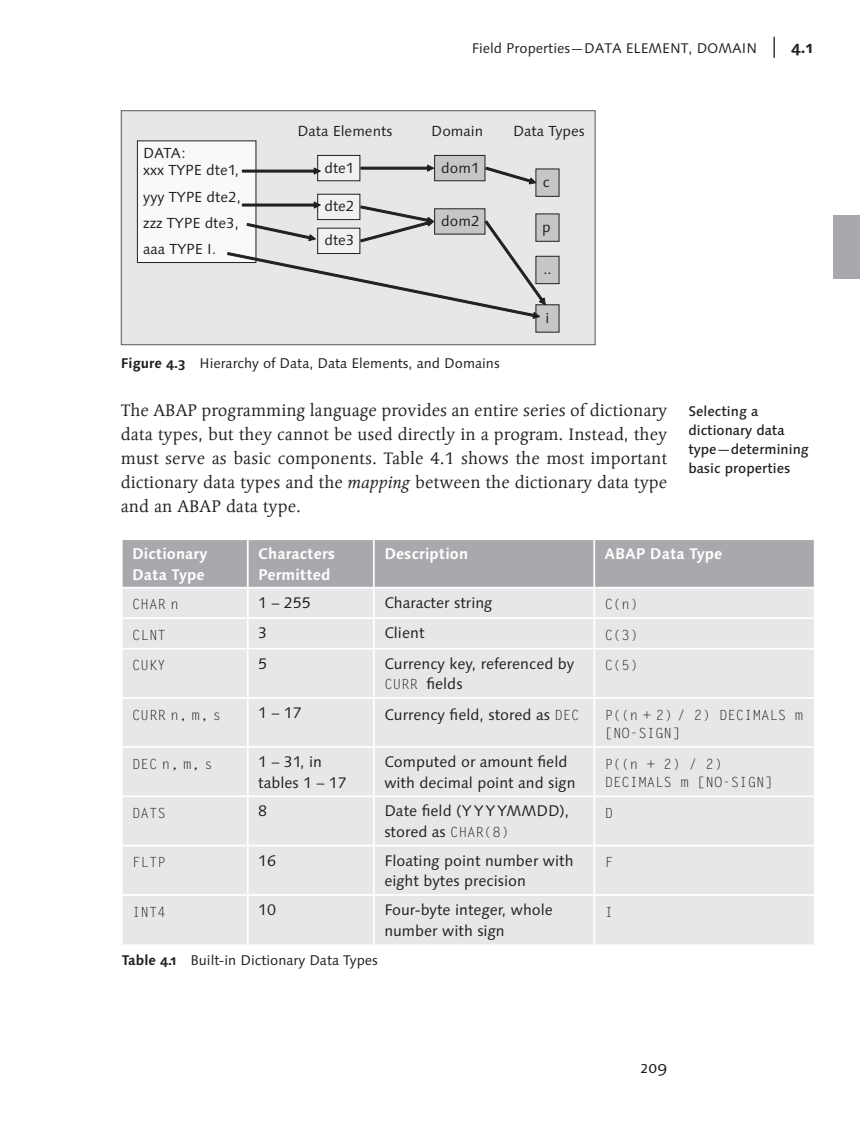
<style>
.page{position:relative;width:860px;height:1124px;background:#fff}
.page>*{position:absolute;margin:0;border:0;box-sizing:border-box;transform-origin:0 0}
.t1{font:16.62px/24px "Linotype Syntax Serif";color:#231f20;text-align:justify}
.t2{font:16.62px "Linotype Syntax Os F";color:#231f20}
.t3{font:700 16.62px "Linotype Syntax Os F";color:#231f20}
.t4{font:15.4px/20.7px "Linotype Syntax";color:#231f20}
.t5{font:700 15.4px/20.7px "Linotype Syntax";letter-spacing:.005em;color:#fff}
.t6{font:14.53px/26.2px "Linotype Syntax";color:#231f20}
.t7{font:14px "Linotype Syntax";color:#231f20}
.t8{font:14px/18.4px "Letter Gothic LT";color:#231f20}
.t9{font:500 14px/19.2px "Linotype Syntax";color:#231f20}
.s1{font-family:"Linotype Syntax Os F";font-weight:700}
.s2{font-style:italic;font-size:16.1px}
.s3{font-family:"Letter Gothic LT";font-size:14px}
</style>
<div class="page">
<svg style="left:773px;top:37px;width:1px;height:21px"></svg>
<div style="left:833px;top:215px;width:26px;height:63px;background:#a8a9ad"></div>
<div style="left:121px;top:111px;width:474px;height:234px;background:#e6e7e9"></div>
<div style="left:121px;top:110px;width:474px;height:235px;border:1px solid #57585a"></div>
<div style="left:535px;top:168px;width:24px;height:29px;background:#c5c6c8"></div>
<div style="left:535px;top:213px;width:24px;height:29px;background:#c5c6c8"></div>
<div style="left:535px;top:256px;width:24px;height:28px;background:#c5c6c8;border:1px solid #231f20"></div>
<div style="left:535px;top:304px;width:24px;height:28px;background:#c5c6c8"></div>
<div style="left:137px;top:140px;width:119px;height:123px;background:#f9f9f9;border:1px solid #231f20"></div>
<div style="left:317px;top:155px;width:43px;height:26px;background:#f0f1f2;border:1px solid #231f20"></div>
<div style="left:317px;top:194px;width:43px;height:26px;background:#f0f1f2;border:1px solid #231f20"></div>
<div style="left:434px;top:155px;width:51px;height:26px;background:#c5c6c8;border:1px solid #231f20"></div>
<svg style="left:361px;top:165px;width:72px;height:6px"></svg>
<svg style="left:485px;top:167px;width:51px;height:17px"></svg>
<svg style="left:242px;top:168px;width:78px;height:6px"></svg>
<svg style="left:227px;top:202px;width:318px;height:116px"></svg>
<div style="left:122px;top:649px;width:691px;height:295px;background:#e6e7e9"></div>
<hr style="left:247px;top:649px;width:1px;height:48px;background:#fff">
<hr style="left:373px;top:649px;width:1px;height:48px;background:#fff">
<hr style="left:593px;top:649px;width:2px;height:48px;background:#fff">
<hr style="left:121px;top:697px;width:127px;height:2px;background:#fff">
<hr style="left:248px;top:697px;width:126px;height:2px;background:#fff">
<hr style="left:247px;top:699px;width:1px;height:47px;background:#fff">
<hr style="left:374px;top:697px;width:220px;height:2px;background:#fff">
<hr style="left:373px;top:699px;width:1px;height:47px;background:#fff">
<hr style="left:594px;top:697px;width:221px;height:2px;background:#fff">
<hr style="left:593px;top:699px;width:2px;height:47px;background:#fff">
<hr style="left:121px;top:746px;width:127px;height:1px;background:#fff">
<hr style="left:248px;top:746px;width:126px;height:1px;background:#fff">
<hr style="left:247px;top:747px;width:1px;height:48px;background:#fff">
<hr style="left:374px;top:746px;width:220px;height:1px;background:#fff">
<hr style="left:373px;top:747px;width:1px;height:48px;background:#fff">
<hr style="left:594px;top:746px;width:221px;height:1px;background:#fff">
<hr style="left:593px;top:747px;width:2px;height:48px;background:#fff">
<hr style="left:121px;top:795px;width:127px;height:2px;background:#fff">
<hr style="left:248px;top:795px;width:126px;height:2px;background:#fff">
<hr style="left:247px;top:797px;width:1px;height:47px;background:#fff">
<hr style="left:374px;top:795px;width:220px;height:2px;background:#fff">
<hr style="left:373px;top:797px;width:1px;height:47px;background:#fff">
<hr style="left:594px;top:795px;width:221px;height:2px;background:#fff">
<hr style="left:593px;top:797px;width:2px;height:47px;background:#fff">
<hr style="left:121px;top:844px;width:127px;height:2px;background:#fff">
<hr style="left:248px;top:844px;width:126px;height:2px;background:#fff">
<hr style="left:247px;top:846px;width:1px;height:48px;background:#fff">
<hr style="left:374px;top:844px;width:220px;height:2px;background:#fff">
<hr style="left:373px;top:846px;width:1px;height:48px;background:#fff">
<hr style="left:594px;top:844px;width:221px;height:2px;background:#fff">
<hr style="left:593px;top:846px;width:2px;height:48px;background:#fff">
<hr style="left:121px;top:894px;width:127px;height:1px;background:#fff">
<hr style="left:248px;top:894px;width:126px;height:1px;background:#fff">
<hr style="left:247px;top:895px;width:1px;height:49px;background:#fff">
<hr style="left:374px;top:894px;width:220px;height:1px;background:#fff">
<hr style="left:373px;top:895px;width:1px;height:49px;background:#fff">
<hr style="left:594px;top:894px;width:221px;height:1px;background:#fff">
<hr style="left:593px;top:895px;width:2px;height:49px;background:#fff">
<svg style="left:122px;top:540px;width:692px;height:108px;background:#cccccf"></svg>
<hr style="left:813px;top:619px;width:2px;height:29px;background:#fff">
<hr style="left:813px;top:540px;width:2px;height:47px;background:#fff">
<hr style="left:121px;top:587px;width:127px;height:1px;background:#fff">
<hr style="left:248px;top:587px;width:126px;height:1px;background:#fff">
<hr style="left:374px;top:587px;width:220px;height:1px;background:#fff">
<hr style="left:594px;top:587px;width:221px;height:1px;background:#fff">
<p class="t7" style="left:471px;top:40px;width:287px">Field Properties—DATA ELEMENT, DOMAIN</p>
<p class="t3" style="left:791px;top:36px;width:23px">4.1</p>
<p class="t6" style="left:143px;top:144px;width:97px;line-height:17.5px">DATA:<br>xxx TYPE dte1,</p>
<p class="t6" style="left:143px;top:184px;width:99px">yyy TYPE dte2, zzz TYPE dte3, aaa TYPE I.</p>
<p class="t6" style="left:297px;top:118px;width:96px">Data Elements</p>
<p class="t6" style="left:431px;top:118px;width:53px">Domain</p>
<p class="t6" style="left:513px;top:118px;width:73px">Data Types</p>
<p class="t6" style="left:324px;top:154px;width:32px">dte1</p>
<p class="t6" style="left:324px;top:193px;width:32px">dte2</p>
<p class="t6" style="left:324px;top:227px;width:32px">dte3</p>
<p class="t6" style="left:441px;top:154px;width:40px">dom1</p>
<p class="t6" style="left:441px;top:208px;width:40px">dom2</p>
<p class="t6" style="left:542px;top:169px;width:8px">c</p>
<p class="t6" style="left:542px;top:214px;width:10px">p</p>
<p class="t6" style="left:543px;top:256px;width:10px">..</p>
<p class="t6" style="left:545px;top:305px;width:5px">i</p>
<p class="t7" style="left:121px;top:355px;width:380px"><span class="s1">Figure 4.3</span> Hierarchy of Data, Data Elements, and Domains</p>
<p class="t1" style="left:121px;top:399px;width:548px">The ABAP programming language provides an entire series of dictionary data types, but they cannot be used directly in a program. Instead, they must serve as basic components. Table 4.1 shows the most important dictionary data types and the <span class="s2">mapping</span> between the dictionary data type and an ABAP data type.</p>
<p class="t5" style="left:132px;top:543px;width:77px">Dictionary<br>Data Type</p>
<p class="t5" style="left:258px;top:543px;width:78px">Characters<br>Permitted</p>
<p class="t5" style="left:384px;top:543px;width:85px">Description</p>
<p class="t5" style="left:604px;top:543px;width:119px">ABAP Data Type</p>
<p class="t8" style="left:132px;top:595px;width:48px">CHAR n</p>
<p class="t4" style="left:258px;top:592px;width:54px">1 – 255</p>
<p class="t4" style="left:384px;top:592px;width:110px">Character string</p>
<p class="t8" style="left:604px;top:595px;width:35px">C(n)</p>
<p class="t8" style="left:132px;top:626px;width:35px">CLNT</p>
<p class="t4" style="left:258px;top:622px;width:10px">3</p>
<p class="t4" style="left:384px;top:622px;width:42px">Client</p>
<p class="t8" style="left:604px;top:626px;width:35px">C(3)</p>
<p class="t8" style="left:132px;top:656px;width:35px">CUKY</p>
<p class="t4" style="left:258px;top:653px;width:10px">5</p>
<p class="t4" style="left:384px;top:653px;width:191px">Currency key, referenced by<br><span class="s3">CURR</span> fields</p>
<p class="t8" style="left:604px;top:656px;width:35px">C(5)</p>
<p class="t8" style="left:132px;top:706px;width:91px">CURR n, m, s</p>
<p class="t4" style="left:258px;top:702px;width:45px">1–17</p>
<p class="t4" style="left:384px;top:704px;width:197px">Currency field, stored as <span class="s3">DEC</span></p>
<p class="t8" style="left:604px;top:706px;width:200px">P((n + 2) / 2) DECIMALS m [NO-SIGN]</p>
<p class="t8" style="left:132px;top:755px;width:82px">DEC n, m, s</p>
<p class="t4" style="left:258px;top:751px;width:90px">1 – 31, in tables 1 – 17</p>
<p class="t4" style="left:384px;top:751px;width:193px">Computed or amount field with decimal point and sign</p>
<p class="t8" style="left:604px;top:755px;width:169px">P((n + 2) / 2)<br>DECIMALS m [NO-SIGN]</p>
<p class="t8" style="left:132px;top:804px;width:35px">DATS</p>
<p class="t4" style="left:258px;top:800px;width:10px">8</p>
<p class="t4" style="left:384px;top:800px;width:186px">Date field (Y Y Y YMMDD), stored as <span class="s3">CHAR(8)</span></p>
<p class="t8" style="left:604px;top:804px;width:10px">D</p>
<p class="t8" style="left:132px;top:853px;width:35px">FLTP</p>
<p class="t4" style="left:258px;top:850px;width:19px">16</p>
<p class="t4" style="left:384px;top:850px;width:191px">Floating point number with eight bytes precision</p>
<p class="t8" style="left:604px;top:853px;width:10px">F</p>
<p class="t8" style="left:132px;top:903px;width:35px">INT4</p>
<p class="t4" style="left:258px;top:899px;width:19px">10</p>
<p class="t4" style="left:384px;top:899px;width:170px">Four-byte integer, whole number with sign</p>
<p class="t8" style="left:604px;top:903px;width:10px">I</p>
<p class="t7" style="left:122px;top:952px;width:258px"><span class="s1">Table 4.1</span> Built-in Dictionary Data Types</p>
<p class="t9" style="left:688px;top:401px;width:122px">Selecting a dictionary data type—determining basic properties</p>
<p class="t2" style="left:640px;top:1057px;width:28px">209</p>
</div>
